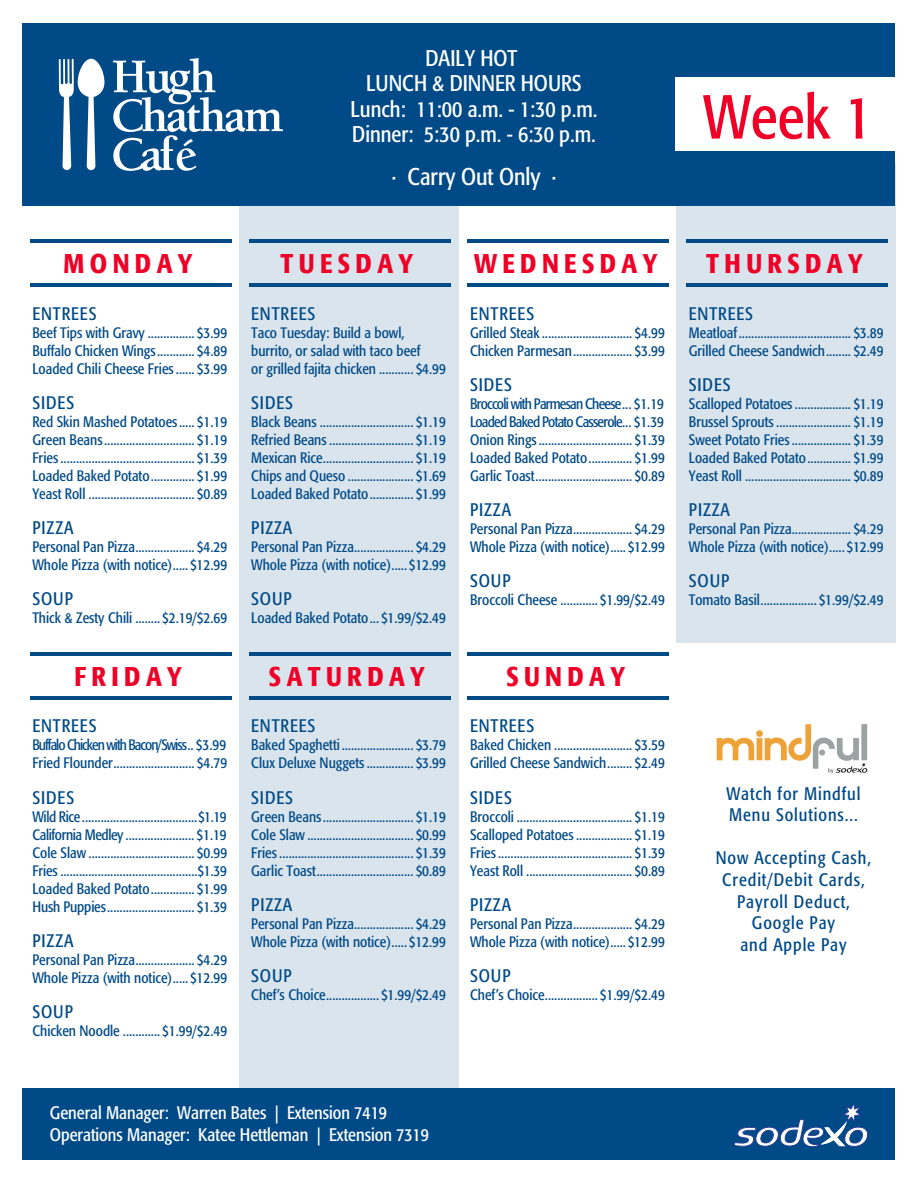
<style>
.page{position:relative;width:918px;height:1188px;background:#fff}
.page>*{position:absolute;margin:0;border:0;box-sizing:border-box;transform-origin:0 0}
.t1{font:condensed 61.5px "Formata";color:#ef0027}
.t2{font:500 condensed 27px "Formata";letter-spacing:.2em;color:#ef0027}
.t3{font:condensed 24px "Formata";color:#fff}
.t4{font:condensed 22.5px/25.5px "Formata";color:#fff;text-align:center}
.t5{font:condensed 18px/21.6px "Formata";letter-spacing:.05em;color:#004a87}
.t6{font:condensed 18px/21.6px "Formata";color:#fff}
.t7{font:condensed 15px/18px "Formata";color:#004a87}
.t8{font:condensed 15px/18px "Formata";letter-spacing:-.065em;color:#004a87}
</style>
<div class="page">
<div style="left:239px;top:163px;width:220px;height:938px;background:#d9e4ed"></div>
<div style="left:676px;top:163px;width:219px;height:479px;background:#d9e4ed"></div>
<div style="left:22px;top:23px;width:874px;height:183px;background:#004a87"></div>
<div style="left:676px;top:78px;width:226px;height:73px;background:#fff"></div>
<div style="left:23px;top:1088px;width:872px;height:72px;background:#004a87"></div>
<hr style="left:30px;top:239px;width:201px;height:3px;background:#004a87">
<hr style="left:30px;top:283px;width:201px;height:3px;background:#004a87">
<hr style="left:249px;top:239px;width:201px;height:3px;background:#004a87">
<hr style="left:249px;top:283px;width:201px;height:3px;background:#004a87">
<hr style="left:468px;top:239px;width:201px;height:3px;background:#004a87">
<hr style="left:468px;top:283px;width:201px;height:3px;background:#004a87">
<hr style="left:687px;top:239px;width:201px;height:3px;background:#004a87">
<hr style="left:687px;top:283px;width:201px;height:3px;background:#004a87">
<hr style="left:30px;top:652px;width:201px;height:3px;background:#004a87">
<hr style="left:30px;top:696px;width:201px;height:3px;background:#004a87">
<hr style="left:249px;top:652px;width:201px;height:3px;background:#004a87">
<hr style="left:249px;top:696px;width:201px;height:3px;background:#004a87">
<hr style="left:468px;top:652px;width:201px;height:3px;background:#004a87">
<hr style="left:468px;top:696px;width:201px;height:3px;background:#004a87">
<svg style="left:734px;top:1103px;width:134px;height:44px"></svg>
<svg style="left:113px;top:58px;width:170px;height:113px"></svg>
<svg style="left:59px;top:59px;width:45px;height:111px"></svg>
<img style="left:716px;top:724px;width:152px;height:50px">
<h3 class="t4" style="left:351px;top:45px;width:248px">DAILY HOT<br>LUNCH &amp; DINNER HOURS<br>Lunch: 11:00 a.m. - 1:30 p.m.<br>Dinner: 5:30 p.m. - 6:30 p.m.</h3>
<h3 class="t3" style="left:392px;top:163px;width:166px">· Carry Out Only ·</h3>
<h1 class="t1" style="left:703px;top:81px;width:171px">Week 1</h1>
<h2 class="t2" style="left:64px;top:247px;width:130px">MONDAY</h2>
<p class="t5" style="left:32px;top:303px;width:66px">ENTREES</p>
<p class="t7" style="left:32px;top:323px;width:196px;text-align:justify">Beef Tips with Gravy ............... $3.99<br>Buffalo Chicken Wings............ $4.89<br>Loaded Chili Cheese Fries ...... $3.99</p>
<p class="t5" style="left:32px;top:392px;width:43px">SIDES</p>
<p class="t7" style="left:32px;top:412px;width:196px;text-align:justify">Red Skin Mashed Potatoes..... $1.19<br>Green Beans............................. $1.19<br>Fries ........................................... $1.39<br>Loaded Baked Potato.............. $1.99<br>Yeast Roll .................................. $0.89</p>
<p class="t5" style="left:32px;top:517px;width:43px">PIZZA</p>
<p class="t7" style="left:32px;top:538px;width:196px">Personal Pan Pizza................... $4.29<br>Whole Pizza (with notice)..... $12.99</p>
<p class="t5" style="left:32px;top:588px;width:42px">SOUP</p>
<p class="t7" style="left:32px;top:609px;width:196px">Thick &amp; Zesty Chili ........ $2.19/$2.69</p>
<h2 class="t2" style="left:74px;top:660px;width:109px">FRIDAY</h2>
<p class="t5" style="left:32px;top:715px;width:66px">ENTREES</p>
<p class="t8" style="left:32px;top:736px;width:196px">Buffalo Chicken with Bacon/Swiss.. $3.99<br>Fried Flounder.......................... $4.79</p>
<p class="t5" style="left:32px;top:787px;width:43px">SIDES</p>
<p class="t7" style="left:32px;top:807px;width:196px;text-align:justify">Wild Rice.....................................$1.19<br>California Medley ...................... $1.19<br>Cole Slaw .................................. $0.99<br>Fries ............................................$1.39<br>Loaded Baked Potato.............. $1.99<br>Hush Puppies............................ $1.39</p>
<p class="t5" style="left:32px;top:930px;width:43px">PIZZA</p>
<p class="t7" style="left:32px;top:950px;width:196px">Personal Pan Pizza................... $4.29<br>Whole Pizza (with notice)..... $12.99</p>
<p class="t5" style="left:32px;top:1001px;width:42px">SOUP</p>
<p class="t7" style="left:32px;top:1022px;width:196px">Chicken Noodle ............ $1.99/$2.49</p>
<h2 class="t2" style="left:281px;top:247px;width:134px">TUESDAY</h2>
<p class="t5" style="left:251px;top:303px;width:66px">ENTREES</p>
<p class="t7" style="left:251px;top:323px;width:196px">Taco Tuesday: Build a bowl, burrito, or salad with taco beef<br>or grilled fajita chicken ........... $4.99</p>
<p class="t5" style="left:251px;top:392px;width:43px">SIDES</p>
<p class="t7" style="left:251px;top:412px;width:196px;text-align:justify">Black Beans .............................. $1.19<br>Refried Beans ........................... $1.19<br>Mexican Rice............................. $1.19<br>Chips and Queso ..................... $1.69<br>Loaded Baked Potato.............. $1.99</p>
<p class="t5" style="left:251px;top:517px;width:43px">PIZZA</p>
<p class="t7" style="left:251px;top:538px;width:196px">Personal Pan Pizza................... $4.29<br>Whole Pizza (with notice)..... $12.99</p>
<p class="t5" style="left:251px;top:588px;width:42px">SOUP</p>
<p class="t7" style="left:251px;top:609px;width:196px">Loaded Baked Potato... $1.99/$2.49</p>
<h2 class="t2" style="left:269px;top:660px;width:157px">SATURDAY</h2>
<p class="t5" style="left:251px;top:715px;width:66px">ENTREES</p>
<p class="t7" style="left:251px;top:736px;width:196px">Baked Spaghetti ....................... $3.79<br>Clux Deluxe Nuggets ............... $3.99</p>
<p class="t5" style="left:251px;top:787px;width:43px">SIDES</p>
<p class="t7" style="left:251px;top:807px;width:196px;text-align:justify">Green Beans............................. $1.19<br>Cole Slaw .................................. $0.99<br>Fries ........................................... $1.39<br>Garlic Toast............................... $0.89</p>
<p class="t5" style="left:251px;top:894px;width:43px">PIZZA</p>
<p class="t7" style="left:251px;top:914px;width:196px">Personal Pan Pizza................... $4.29<br>Whole Pizza (with notice)..... $12.99</p>
<p class="t5" style="left:251px;top:965px;width:42px">SOUP</p>
<p class="t7" style="left:251px;top:986px;width:196px">Chef’s Choice................. $1.99/$2.49</p>
<h2 class="t2" style="left:474px;top:247px;width:185px">WEDNESDAY</h2>
<p class="t5" style="left:470px;top:303px;width:66px">ENTREES</p>
<p class="t7" style="left:470px;top:323px;width:196px">Grilled Steak ............................. $4.99<br>Chicken Parmesan................... $3.99</p>
<p class="t5" style="left:470px;top:374px;width:43px">SIDES</p>
<p class="t7" style="left:470px;top:394px;width:196px;text-align:justify">Broccoli with Parmesan Cheese... $1.19<br>Loaded Baked Potato Casserole... $1.39<br>Onion Rings .............................. $1.39<br>Loaded Baked Potato.............. $1.99<br>Garlic Toast............................... $0.89</p>
<p class="t5" style="left:470px;top:499px;width:43px">PIZZA</p>
<p class="t7" style="left:470px;top:520px;width:196px">Personal Pan Pizza................... $4.29<br>Whole Pizza (with notice)..... $12.99</p>
<p class="t5" style="left:470px;top:570px;width:42px">SOUP</p>
<p class="t7" style="left:470px;top:591px;width:196px">Broccoli Cheese ............ $1.99/$2.49</p>
<h2 class="t2" style="left:506px;top:660px;width:120px">SUNDAY</h2>
<p class="t5" style="left:470px;top:715px;width:66px">ENTREES</p>
<p class="t7" style="left:470px;top:736px;width:196px">Baked Chicken ......................... $3.59<br>Grilled Cheese Sandwich........ $2.49</p>
<p class="t5" style="left:470px;top:787px;width:43px">SIDES</p>
<p class="t7" style="left:470px;top:807px;width:196px;text-align:justify">Broccoli ..................................... $1.19<br>Scalloped Potatoes .................. $1.19<br>Fries ........................................... $1.39<br>Yeast Roll .................................. $0.89</p>
<p class="t5" style="left:470px;top:894px;width:43px">PIZZA</p>
<p class="t7" style="left:470px;top:914px;width:196px">Personal Pan Pizza................... $4.29<br>Whole Pizza (with notice)..... $12.99</p>
<p class="t5" style="left:470px;top:965px;width:42px">SOUP</p>
<p class="t7" style="left:470px;top:986px;width:196px">Chef’s Choice................. $1.99/$2.49</p>
<h2 class="t2" style="left:706px;top:247px;width:158px">THURSDAY</h2>
<p class="t5" style="left:689px;top:303px;width:66px">ENTREES</p>
<p class="t7" style="left:689px;top:323px;width:196px">Meatloaf.................................... $3.89<br>Grilled Cheese Sandwich........ $2.49</p>
<p class="t5" style="left:689px;top:374px;width:43px">SIDES</p>
<p class="t7" style="left:689px;top:394px;width:196px;text-align:justify">Scalloped Potatoes .................. $1.19<br>Brussel Sprouts ........................ $1.19<br>Sweet Potato Fries ................... $1.39<br>Loaded Baked Potato.............. $1.99<br>Yeast Roll .................................. $0.89</p>
<p class="t5" style="left:689px;top:499px;width:43px">PIZZA</p>
<p class="t7" style="left:689px;top:520px;width:196px">Personal Pan Pizza................... $4.29<br>Whole Pizza (with notice)..... $12.99</p>
<p class="t5" style="left:689px;top:570px;width:42px">SOUP</p>
<p class="t7" style="left:689px;top:591px;width:196px">Tomato Basil.................. $1.99/$2.49</p>
<p class="t5" style="left:727px;top:783px;width:135px">Watch for Mindful<br>Menu Solutions...</p>
<p class="t5" style="left:716px;top:847px;width:157px;text-align:center">Now Accepting Cash,<br>Credit/Debit Cards,<br>Payroll Deduct,<br>Google Pay<br>and Apple Pay</p>
<p class="t6" style="left:50px;top:1102px;width:381px">General Manager: Warren Bates | Extension 7419<br>Operations Manager: Katee Hettleman | Extension 7319</p>
</div>
